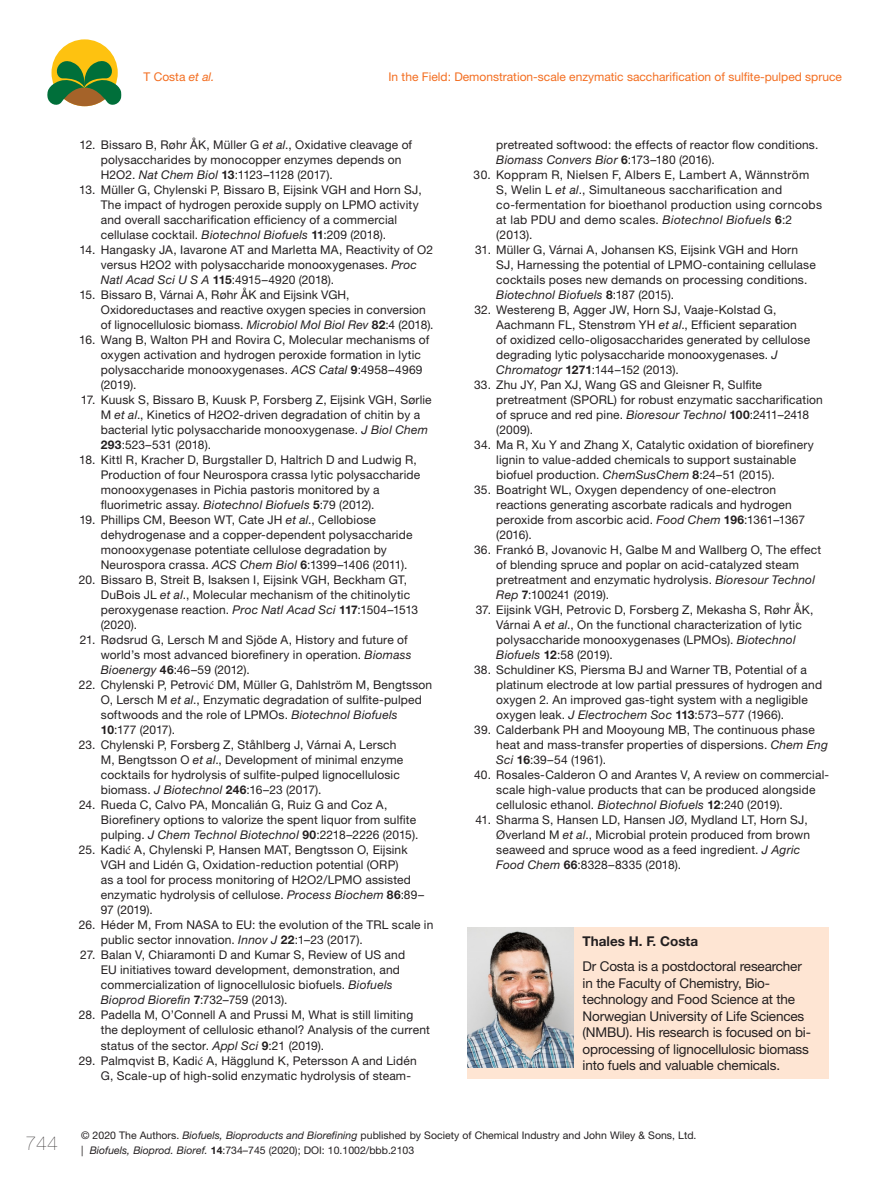
<style>
.page{position:relative;width:893px;height:1187px;background:#fff}
.page>*{position:absolute;margin:0;border:0;box-sizing:border-box;transform-origin:0 0}
.t1{font:200 19.5px "Helvetica Neue LT Std";color:#231f20}
.bio_body{font:13.5px/16.5px "Helvetica Neue LT Std";letter-spacing:-.015em;color:#231f20}
.bio_head{font:700 13.5px "Helvetica Neue LT Std";color:#231f20}
.REFS{font:12px/15px "Helvetica Neue LT Std";letter-spacing:.015em;color:#231f20}
.t2{font:12px "Helvetica Neue LT Std";color:#f36e21}
.t3{font:10.5px/15px "Helvetica Neue LT Std";color:#231f20}
.s1{font-style:italic}
.s2{font-weight:700}
.s3{font-family:"STIX"}
</style>
<div class="page">
<div style="left:52px;top:39px;width:66px;height:67px;background:#fec210;border-radius:50%"></div>
<svg style="left:47px;top:59px;width:75px;height:47px"></svg>
<div style="left:467px;top:927px;width:362px;height:152px;background:#fee5d3"></div>
<img style="left:467px;top:927px;width:107px;height:140px">
<h1 class="t1" style="left:25px;top:1131px;width:34px">744</h1>
<p class="t2" style="left:144px;top:69px;width:73px">T Costa <span class="s1">et al.</span></p>
<p class="t2" style="left:389px;top:69px;width:455px">In the Field: Demonstration-scale enzymatic saccharification of sulfite-pulped spruce</p>
<p class="REFS" style="left:101px;top:137px;width:313px;text-indent:-21px">12. Bissaro B, Røhr ÅK, Müller G <span class="s1">et al</span>., Oxidative cleavage of polysaccharides by monocopper enzymes depends on<br>H2O2. <span class="s1">Nat Chem Biol</span> <span class="s2">13</span>:1123–1128 (2017).</p>
<p class="REFS" style="left:101px;top:182px;width:322px;text-indent:-22px">13. Müller G, Chylenski P, Bissaro B, Eijsink VGH and Horn SJ, The impact of hydrogen peroxide supply on LPMO activity and overall saccharification efficiency of a commercial cellulase cocktail. <span class="s1">Biotechnol Biofuels</span> <span class="s2">11</span>:209 (2018).</p>
<p class="REFS" style="left:101px;top:242px;width:334px;text-indent:-21px">14. Hangasky JA, Iavarone AT and Marletta MA, Reactivity of O2 versus H2O2 with polysaccharide monooxygenases. <span class="s1">Proc<br>Natl Acad Sci U S A</span> <span class="s2">115</span>:4915–4920 (2018).</p>
<p class="REFS" style="left:101px;top:287px;width:334px;text-indent:-21px">15. Bissaro B, Várnai A, Røhr ÅK and Eijsink VGH,<br>Oxidoreductases and reactive oxygen species in conversion of lignocellulosic biomass. <span class="s1">Microbiol Mol Biol Rev</span> <span class="s2">82</span>:4 (2018).</p>
<p class="REFS" style="left:101px;top:332px;width:330px;text-indent:-22px">16. Wang B, Walton PH and Rovira C, Molecular mechanisms of oxygen activation and hydrogen peroxide formation in lytic polysaccharide monooxygenases. <span class="s1">ACS Catal</span> <span class="s2">9</span>:4958–4969 (2019).</p>
<p class="REFS" style="left:101px;top:392px;width:332px;text-indent:-20px">17. Kuusk S, Bissaro B, Kuusk P, Forsberg Z, Eijsink VGH, Sørlie M <span class="s1">et al</span>., Kinetics of H2O2-driven degradation of chitin by a bacterial lytic polysaccharide monooxygenase. <span class="s1">J Biol Chem </span><span class="s2">293</span>:523–531 (2018).</p>
<p class="REFS" style="left:101px;top:452px;width:321px;text-indent:-22px">18. Kittl R, Kracher D, Burgstaller D, Haltrich D and Ludwig R, Production of four Neurospora crassa lytic polysaccharide monooxygenases in Pichia pastoris monitored by a fluorimetric assay. <span class="s1">Biotechnol Biofuels</span> <span class="s2">5</span>:79 (2012).</p>
<p class="REFS" style="left:101px;top:512px;width:313px;text-indent:-21px">19. Phillips CM, Beeson WT, Cate JH <span class="s1">et al</span>., Cellobiose dehydrogenase and a copper-dependent polysaccharide monooxygenase potentiate cellulose degradation by Neurospora crassa. <span class="s1">ACS Chem Biol</span> <span class="s2">6</span>:1399–1406 (2011).</p>
<p class="REFS" style="left:101px;top:572px;width:319px;text-indent:-22px">20. Bissaro B, Streit B, Isaksen I, Eijsink VGH, Beckham GT, DuBois JL <span class="s1">et al</span>., Molecular mechanism of the chitinolytic peroxygenase reaction. <span class="s1">Proc Natl Acad Sci</span> <span class="s2">117</span>:1504–1513 (2020).</p>
<p class="REFS" style="left:101px;top:632px;width:312px;text-indent:-21px">21. Rødsrud G, Lersch M and Sjöde A, History and future of world’s most advanced biorefinery in operation. <span class="s1">Biomass<br>Bioenergy</span> <span class="s2">46</span>:46–59 (2012).</p>
<p class="REFS" style="left:101px;top:677px;width:333px;text-indent:-22px">22. Chylenski P, Petrovi<span class="s3">ć</span> DM, Müller G, Dahlström M, Bengtsson O, Lersch M <span class="s1">et al</span>., Enzymatic degradation of sulfite-pulped softwoods and the role of LPMOs. <span class="s1">Biotechnol Biofuels </span><span class="s2">10</span>:177 (2017).</p>
<p class="REFS" style="left:101px;top:737px;width:304px;text-indent:-22px">23. Chylenski P, Forsberg Z, Ståhlberg J, Várnai A, Lersch M, Bengtsson O <span class="s1">et al</span>., Development of minimal enzyme cocktails for hydrolysis of sulfite-pulped lignocellulosic biomass. <span class="s1">J Biotechnol</span> <span class="s2">246</span>:16–23 (2017).</p>
<p class="REFS" style="left:101px;top:797px;width:319px;text-indent:-22px">24. Rueda C, Calvo PA, Moncalián G, Ruiz G and Coz A,<br>Biorefinery options to valorize the spent liquor from sulfite pulping. <span class="s1">J Chem Technol Biotechnol</span> <span class="s2">90</span>:2218–2226 (2015).</p>
<p class="REFS" style="left:101px;top:842px;width:325px;text-indent:-22px">25. Kadi<span class="s3">ć</span> A, Chylenski P, Hansen MAT, Bengtsson O, Eijsink VGH and Lidén G, Oxidation-reduction potential (ORP)<br>as a tool for process monitoring of H2O2/LPMO assisted enzymatic hydrolysis of cellulose. <span class="s1">Process Biochem</span> <span class="s2">86</span>:89– 97 (2019).</p>
<p class="REFS" style="left:101px;top:917px;width:334px;text-indent:-22px">26. Héder M, From NASA to EU: the evolution of the TRL scale in public sector innovation. <span class="s1">Innov J</span> <span class="s2">22</span>:1–23 (2017).</p>
<p class="REFS" style="left:101px;top:947px;width:306px;text-indent:-21px">27. Balan V, Chiaramonti D and Kumar S, Review of US and EU initiatives toward development, demonstration, and commercialization of lignocellulosic biofuels. <span class="s1">Biofuels Bioprod Biorefin</span> <span class="s2">7</span>:732–759 (2013).</p>
<p class="REFS" style="left:101px;top:1007px;width:331px;text-indent:-22px">28. Padella M, O’Connell A and Prussi M, What is still limiting the deployment of cellulosic ethanol? Analysis of the current status of the sector. <span class="s1">Appl Sci</span> <span class="s2">9</span>:21 (2019).</p>
<p class="REFS" style="left:101px;top:1052px;width:317px;text-indent:-22px">29. Palmqvist B, Kadi<span class="s3">ć</span> A, Hägglund K, Petersson A and Lidén<br>G, Scale-up of high-solid enzymatic hydrolysis of steam-</p>
<p class="REFS" style="left:496px;top:137px;width:324px">pretreated softwood: the effects of reactor flow conditions.<br><span class="s1">Biomass Convers Bior</span> <span class="s2">6</span>:173–180 (2016).</p>
<p class="REFS" style="left:496px;top:167px;width:327px;text-indent:-23px">30. Koppram R, Nielsen F, Albers E, Lambert A, Wännström S, Welin L <span class="s1">et al</span>., Simultaneous saccharification and co-fermentation for bioethanol production using corncobs at lab PDU and demo scales. <span class="s1">Biotechnol Biofuels</span> <span class="s2">6</span>:2 (2013).</p>
<p class="REFS" style="left:496px;top:242px;width:321px;text-indent:-21px">31. Müller G, Várnai A, Johansen KS, Eijsink VGH and Horn SJ, Harnessing the potential of LPMO-containing cellulase cocktails poses new demands on processing conditions.<br><span class="s1">Biotechnol Biofuels</span> <span class="s2">8</span>:187 (2015).</p>
<p class="REFS" style="left:496px;top:302px;width:315px;text-indent:-22px">32. Westereng B, Agger JW, Horn SJ, Vaaje-Kolstad G, Aachmann FL, Stenstrøm YH <span class="s1">et al</span>., Efficient separation of oxidized cello-oligosaccharides generated by cellulose degrading lytic polysaccharide monooxygenases. <span class="s1">J Chromatogr</span> <span class="s2">1271</span>:144–152 (2013).</p>
<p class="REFS" style="left:496px;top:377px;width:328px;text-indent:-22px">33. Zhu JY, Pan XJ, Wang GS and Gleisner R, Sulfite pretreatment (SPORL) for robust enzymatic saccharification of spruce and red pine. <span class="s1">Bioresour Technol</span> <span class="s2">100</span>:2411–2418 (2009).</p>
<p class="REFS" style="left:496px;top:437px;width:319px;text-indent:-22px">34. Ma R, Xu Y and Zhang X, Catalytic oxidation of biorefinery lignin to value-added chemicals to support sustainable biofuel production. <span class="s1">ChemSusChem</span> <span class="s2">8</span>:24–51 (2015).</p>
<p class="REFS" style="left:496px;top:482px;width:310px;text-indent:-22px">35. Boatright WL, Oxygen dependency of one-electron reactions generating ascorbate radicals and hydrogen peroxide from ascorbic acid. <span class="s1">Food Chem</span> <span class="s2">196</span>:1361–1367 (2016).</p>
<p class="REFS" style="left:496px;top:542px;width:327px;text-indent:-22px">36. Frankó B, Jovanovic H, Galbe M and Wallberg O, The effect of blending spruce and poplar on acid-catalyzed steam pretreatment and enzymatic hydrolysis. <span class="s1">Bioresour Technol Rep</span> <span class="s2">7</span>:100241 (2019).</p>
<p class="REFS" style="left:496px;top:602px;width:319px;text-indent:-21px">37. Eijsink VGH, Petrovic D, Forsberg Z, Mekasha S, Røhr ÅK, Várnai A <span class="s1">et al</span>., On the functional characterization of lytic polysaccharide monooxygenases (LPMOs). <span class="s1">Biotechnol Biofuels</span> <span class="s2">12</span>:58 (2019).</p>
<p class="REFS" style="left:496px;top:662px;width:327px;text-indent:-22px">38. Schuldiner KS, Piersma BJ and Warner TB, Potential of a platinum electrode at low partial pressures of hydrogen and oxygen 2. An improved gas-tight system with a negligible oxygen leak. <span class="s1">J Electrochem Soc</span> <span class="s2">113</span>:573–577 (1966).</p>
<p class="REFS" style="left:496px;top:722px;width:333px;text-indent:-22px">39. Calderbank PH and Mooyoung MB, The continuous phase heat and mass-transfer properties of dispersions. <span class="s1">Chem Eng<br>Sci</span> <span class="s2">16</span>:39–54 (1961).</p>
<p class="REFS" style="left:496px;top:767px;width:334px;text-indent:-22px">40. Rosales-Calderon O and Arantes V, A review on commercial&shy;scale high-value products that can be produced alongside cellulosic ethanol. <span class="s1">Biotechnol Biofuels</span> <span class="s2">12</span>:240 (2019).</p>
<p class="REFS" style="left:496px;top:812px;width:315px;text-indent:-21px">41. Sharma S, Hansen LD, Hansen JØ, Mydland LT, Horn SJ, Øverland M <span class="s1">et al</span>., Microbial protein produced from brown seaweed and spruce wood as a feed ingredient. <span class="s1">J Agric Food Chem</span> <span class="s2">66</span>:8328–8335 (2018).</p>
<p class="bio_head" style="left:583px;top:932px;width:117px">Thales H. F. Costa</p>
<p class="bio_body" style="left:583px;top:957px;width:230px">Dr Costa is a postdoctoral researcher in the Faculty of Chemistry, Bio&shy;technology and Food Science at the Norwegian University of Life Sciences (NMBU). His research is focused on bi&shy;oprocessing of lignocellulosic biomass into fuels and valuable chemicals.</p>
<p class="t3" style="left:81px;top:1127px;width:617px">© 2020 The Authors. <span class="s1">Biofuels, Bioproducts and Biorefining</span> published by Society of Chemical Industry and John Wiley &amp; Sons, Ltd. | <span class="s1">Biofuels, Bioprod. Bioref.</span> <span class="s2">14</span>:734–745 (2020); DOI: 10.1002/bbb.2103</p>
</div>
